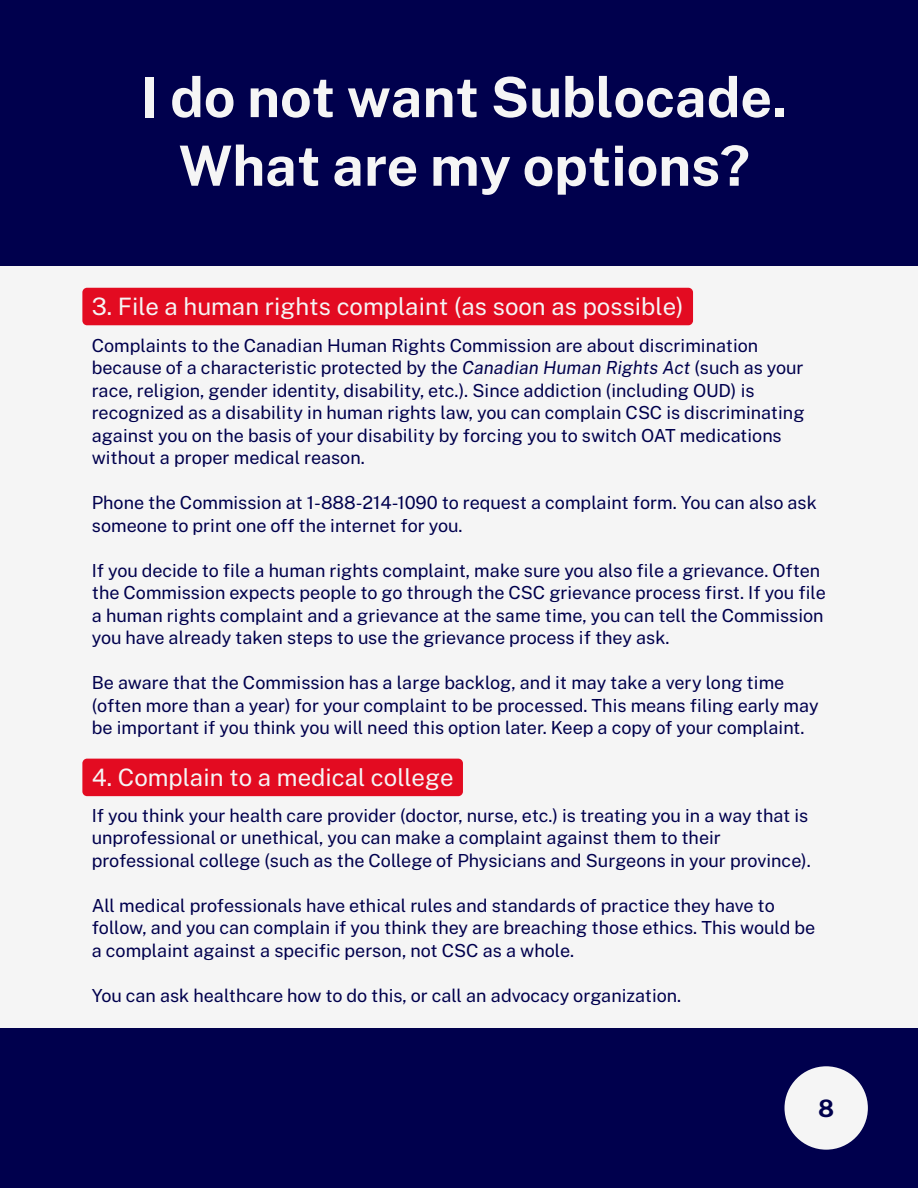
<style>
.page{position:relative;width:918px;height:1188px;background:#f5f5f5}
.page>*{position:absolute;margin:0;border:0;box-sizing:border-box;transform-origin:0 0}
.t1{font:700 55.5px/68.7px "Public Sans";color:#f5f5f5;text-align:center}
.t2{font:24px "Public Sans";color:#f5f5f5}
.t3{font:700 24px "Public Sans";color:#00004d}
.t4{font:18px/22.5px "Public Sans";color:#00004d}
.s1{font-style:italic}
</style>
<div class="page">
<div style="left:0;top:0;width:918px;height:266px;background:#00004d"></div>
<div style="left:82px;top:759px;width:381px;height:37px;background:#e30b21;border-radius:5px"></div>
<div style="left:0;top:1028px;width:918px;height:160px;background:#00004d"></div>
<svg style="left:785px;top:1066px;width:83px;height:84px;fill:#f5f5f5"></svg>
<div style="left:82px;top:288px;width:611px;height:37px;background:#e30b21;border-radius:5px"></div>
<p class="t1" style="left:141px;top:63px;width:647px">I do not want Sublocade.<br>What are my options?</p>
<p class="t2" style="left:92px;top:292px;width:593px">3. File a human rights complaint (as soon as possible)</p>
<p class="t4" style="left:92px;top:334px;width:714px">Complaints to the Canadian Human Rights Commission are about discrimination because of a characteristic protected by the <span class="s1">Canadian Human Rights Act</span> (such as your race, religion, gender identity, disability, etc.). Since addiction (including OUD) is recognized as a disability in human rights law, you can complain CSC is discriminating against you on the basis of your disability by forcing you to switch OAT medications without a proper medical reason.</p>
<p class="t4" style="left:92px;top:491px;width:727px">Phone the Commission at 1-888-214-1090 to request a complaint form. You can also ask someone to print one off the internet for you.</p>
<p class="t4" style="left:92px;top:559px;width:736px">If you decide to file a human rights complaint, make sure you also file a grievance. Often the Commission expects people to go through the CSC grievance process first. If you file a human rights complaint and a grievance at the same time, you can tell the Commission you have already taken steps to use the grievance process if they ask.</p>
<p class="t4" style="left:92px;top:671px;width:728px">Be aware that the Commission has a large backlog, and it may take a very long time (often more than a year) for your complaint to be processed. This means filing early may be important if you think you will need this option later. Keep a copy of your complaint.</p>
<p class="t2" style="left:92px;top:763px;width:363px">4. Complain to a medical college</p>
<p class="t4" style="left:92px;top:804px;width:721px">If you think your health care provider (doctor, nurse, etc.) is treating you in a way that is unprofessional or unethical, you can make a complaint against them to their professional college (such as the College of Physicians and Surgeons in your province).</p>
<p class="t4" style="left:92px;top:894px;width:725px">All medical professionals have ethical rules and standards of practice they have to follow, and you can complain if you think they are breaching those ethics. This would be a complaint against a specific person, not CSC as a whole.</p>
<p class="t4" style="left:92px;top:984px;width:591px">You can ask healthcare how to do this, or call an advocacy organization.</p>
<p class="t3" style="left:818px;top:1094px;width:18px">8</p>
</div>
